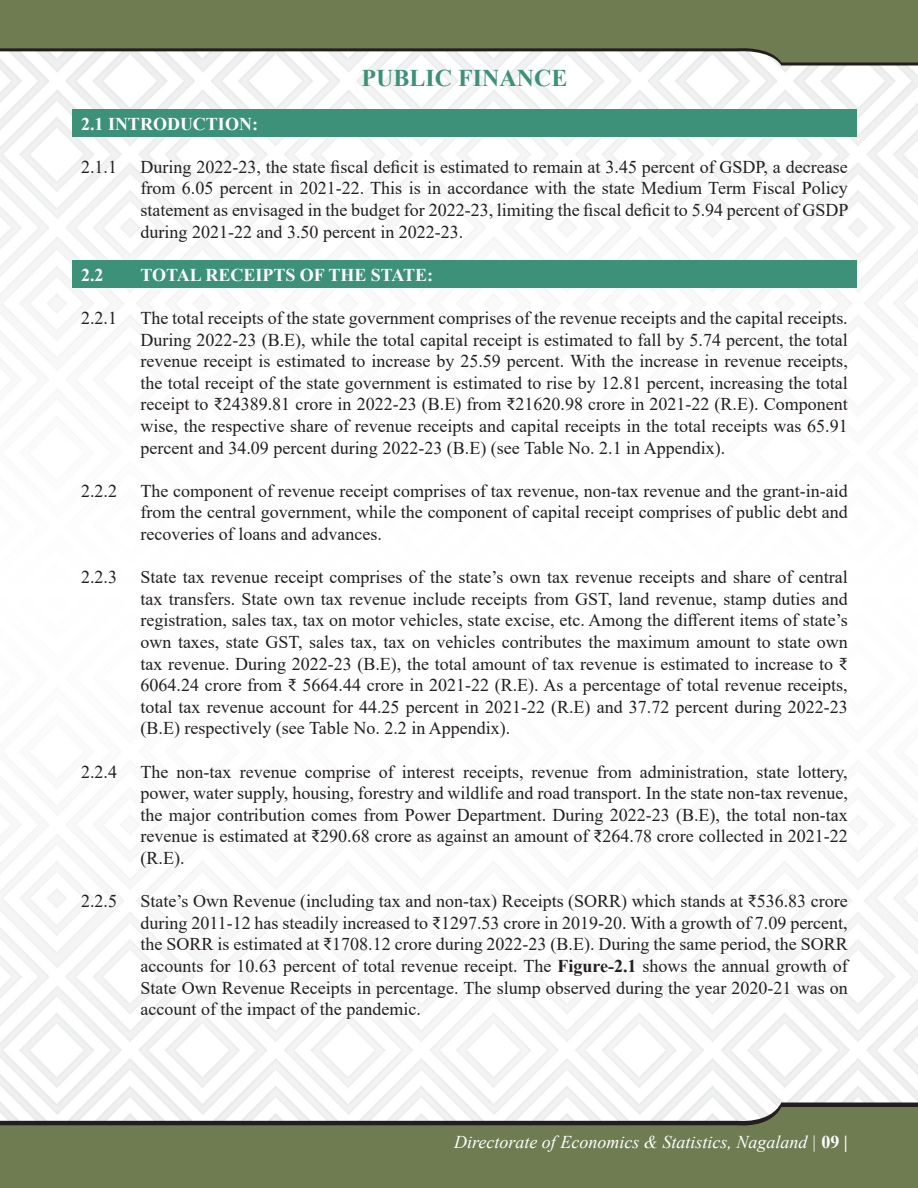
<style>
.page{position:relative;width:918px;height:1188px;background:#fff}
.page>*{position:absolute;margin:0;border:0;box-sizing:border-box;transform-origin:0 0}
.t1{font:700 24px "Times New Roman";color:#3c9178}
.t2{font:18px/21.6px "Times New Roman";color:#231f20;text-align:justify}
.t3{font:italic 18px "Times New Roman";color:#fff}
.t4{font:700 18px "Times New Roman";color:#fff}
.s1{font-weight:700}
.s2{font-weight:700;font-style:normal}
</style>
<div class="page">
<img style="left:0;top:66px;width:918px;height:1036px">
<svg style="left:0;top:63px;width:918px;height:3px"></svg>
<svg style="left:0;top:1102px;width:918px;height:5px"></svg>
<svg style="left:0;top:1107px;width:918px;height:81px;background:#7f8866"></svg>
<svg style="left:0;top:0;width:918px;height:63px;background:#808a67"></svg>
<div style="left:72px;top:109px;width:785px;height:28px;background:#3c9178"></div>
<div style="left:72px;top:260px;width:785px;height:28px;background:#3c9178"></div>
<h1 class="t1" style="left:361px;top:61px;width:207px">PUBLIC FINANCE</h1>
<p class="t4" style="left:81px;top:111px;width:178px">2.1 INTRODUCTION:</p>
<p class="t2" style="left:81px;top:155px;width:37px">2.1.1</p>
<p class="t2" style="left:141px;top:155px;width:709px">During 2022-23, the state fiscal deficit is estimated to remain at 3.45 percent of GSDP, a decrease from 6.05 percent in 2021-22. This is in accordance with the state Medium Term Fiscal Policy statement as envisaged in the budget for 2022-23, limiting the fiscal deficit to 5.94 percent of GSDP during 2021-22 and 3.50 percent in 2022-23.</p>
<p class="t4" style="left:81px;top:262px;width:24px">2.2</p>
<p class="t4" style="left:141px;top:262px;width:294px">TOTAL RECEIPTS OF THE STATE:</p>
<p class="t2" style="left:81px;top:307px;width:37px">2.2.1</p>
<p class="t2" style="left:141px;top:307px;width:709px">The total receipts of the state government comprises of the revenue receipts and the capital receipts.<br>During 2022-23 (B.E), while the total capital receipt is estimated to fall by 5.74 percent, the total revenue receipt is estimated to increase by 25.59 percent. With the increase in revenue receipts, the total receipt of the state government is estimated to rise by 12.81 percent, increasing the total receipt to ₹24389.81 crore in 2022-23 (B.E) from ₹21620.98 crore in 2021-22 (R.E). Component wise, the respective share of revenue receipts and capital receipts in the total receipts was 65.91 percent and 34.09 percent during 2022-23 (B.E) (see Table No. 2.1 in Appendix).</p>
<p class="t2" style="left:81px;top:479px;width:37px">2.2.2</p>
<p class="t2" style="left:141px;top:479px;width:709px">The component of revenue receipt comprises of tax revenue, non-tax revenue and the grant-in-aid from the central government, while the component of capital receipt comprises of public debt and recoveries of loans and advances.</p>
<p class="t2" style="left:81px;top:566px;width:37px">2.2.3</p>
<p class="t2" style="left:141px;top:566px;width:709px">State tax revenue receipt comprises of the state’s own tax revenue receipts and share of central tax transfers. State own tax revenue include receipts from GST, land revenue, stamp duties and registration, sales tax, tax on motor vehicles, state excise, etc. Among the different items of state’s own taxes, state GST, sales tax, tax on vehicles contributes the maximum amount to state own tax revenue. During 2022-23 (B.E), the total amount of tax revenue is estimated to increase to ₹ 6064.24 crore from ₹ 5664.44 crore in 2021-22 (R.E). As a percentage of total revenue receipts, total tax revenue account for 44.25 percent in 2021-22 (R.E) and 37.72 percent during 2022-23 (B.E) respectively (see Table No. 2.2 in Appendix).</p>
<p class="t2" style="left:81px;top:760px;width:37px">2.2.4</p>
<p class="t2" style="left:141px;top:760px;width:709px">The non-tax revenue comprise of interest receipts, revenue from administration, state lottery, power, water supply, housing, forestry and wildlife and road transport. In the state non-tax revenue, the major contribution comes from Power Department. During 2022-23 (B.E), the total non-tax revenue is estimated at ₹290.68 crore as against an amount of ₹264.78 crore collected in 2021-22 (R.E).</p>
<p class="t2" style="left:81px;top:890px;width:37px">2.2.5</p>
<p class="t2" style="left:141px;top:890px;width:709px">State’s Own Revenue (including tax and non-tax) Receipts (SORR) which stands at ₹536.83 crore during 2011-12 has steadily increased to ₹1297.53 crore in 2019-20. With a growth of 7.09 percent, the SORR is estimated at ₹1708.12 crore during 2022-23 (B.E). During the same period, the SORR accounts for 10.63 percent of total revenue receipt. The <span class="s1">Figure-2.1</span> shows the annual growth of State Own Revenue Receipts in percentage. The slump observed during the year 2020-21 was on account of the impact of the pandemic.</p>
<p class="t3" style="left:454px;top:1129px;width:395px">Directorate of Economics &amp; Statistics, Nagaland | <span class="s2">09 |</span></p>
</div>
